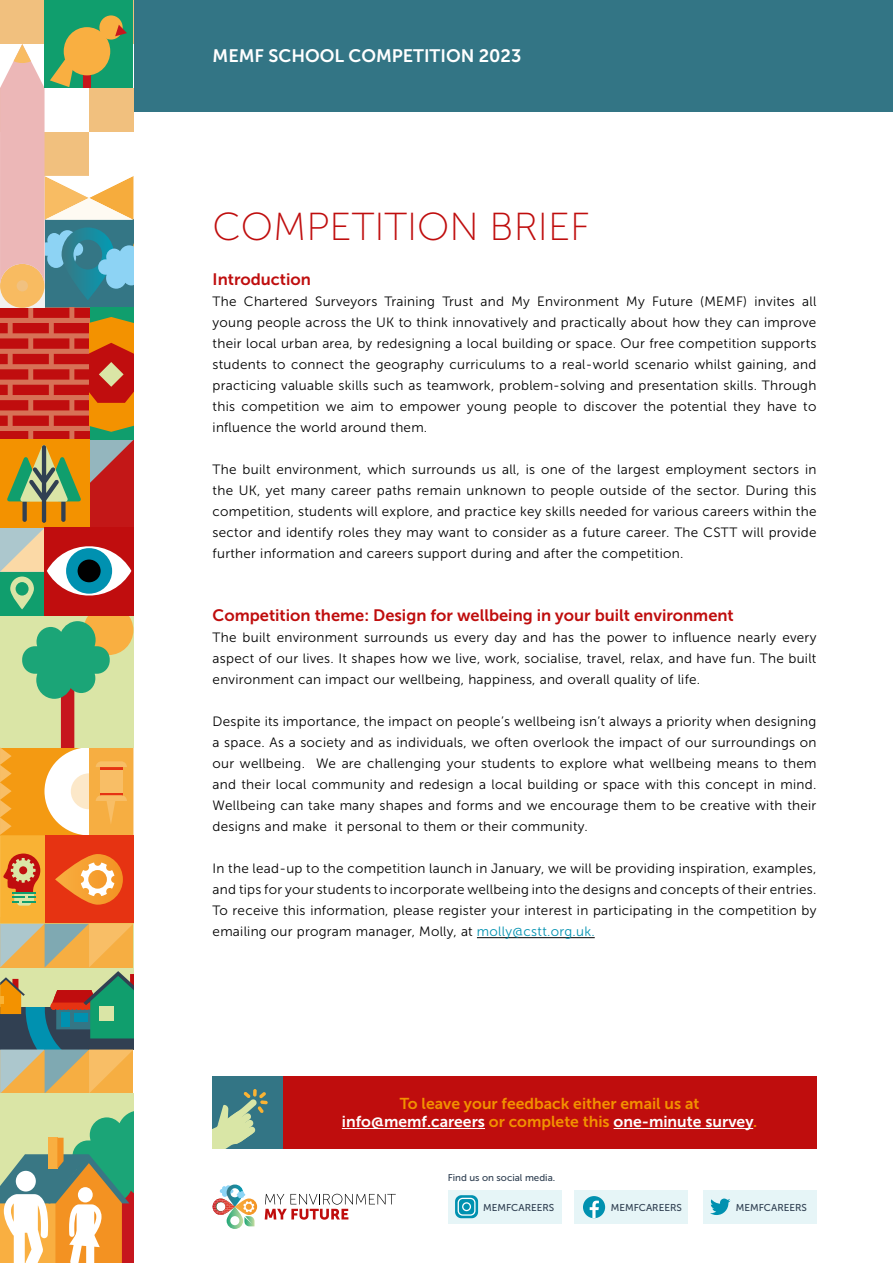
<style>
.page{position:relative;width:893px;height:1263px;background:#fff}
.page>*{position:absolute;margin:0;border:0;box-sizing:border-box;transform-origin:0 0}
.t1{font:39px "Museo Sans 100";color:#bf0d0d}
.t2{font:18px "Museo Sans 700";color:#fff}
.t3{font:16.5px "Museo Sans 700";color:#bf0d0d}
.t4{font:15.75px/18px "Museo Sans 700";color:#f29100;text-align:center}
.t5{font:13.5px/21px "Museo Sans 300";letter-spacing:.02em;color:#000;text-align:justify}
.t6{font:9.9px "Museo Sans 500";color:#304052}
.t7{font:9.75px "Museo Sans 500";color:#304052}
.s1{color:#0091b0}
.s2{color:#fff}
</style>
<div class="page">
<div style="left:134px;top:0;width:759px;height:111px;background:#337585"></div>
<img style="left:213px;top:1198px;width:7px;height:17px">
<img style="left:228px;top:1184px;width:13px;height:45px">
<img style="left:235px;top:1198px;width:22px;height:17px;border-radius:8px">
<svg style="left:220px;top:1185px;width:35px;height:41px"></svg>
<svg style="left:265px;top:1194px;width:131px;height:26px"></svg>
<div style="left:44px;top:220px;width:89px;height:88px;background:#347685"></div>
<div style="left:0;top:572px;width:45px;height:43px;background:#109e6d"></div>
<div style="left:0;top:0;width:45px;height:44px;background:#f1c07e"></div>
<div style="left:0;top:176px;width:45px;height:132px;background:#f1f1f1"></div>
<div style="left:0;top:264px;width:45px;height:44px;background:#f8bb61;border-radius:50%"></div>
<div style="left:45px;top:0;width:88px;height:88px;background:#109e6d"></div>
<div style="left:64px;top:27px;width:46px;height:48px;background:#f9af41;border-radius:50%"></div>
<div style="left:99px;top:15px;width:24px;height:25px;background:#f9af41;border-radius:50%"></div>
<svg style="left:115px;top:25px;width:12px;height:11px"></svg>
<svg style="left:0;top:44px;width:134px;height:256px"></svg>
<div style="left:45px;top:528px;width:88px;height:87px;background:#c00d0e"></div>
<svg style="left:0;top:308px;width:133px;height:301px;background:#be6039"></svg>
<div style="left:66px;top:548px;width:46px;height:46px;background:#0091b0;border-radius:50%"></div>
<div style="left:78px;top:559px;width:23px;height:23px;background:#000;border-radius:50%"></div>
<svg style="left:0;top:615px;width:133px;height:478px;background:#c0a76a"></svg>
<div style="left:0;top:1093px;width:134px;height:170px;background:#dae5a6"></div>
<svg style="left:0;top:1111px;width:134px;height:152px"></svg>
<div style="left:281px;top:1076px;width:535px;height:72px;background:#bf0d0d"></div>
<div style="left:213px;top:1076px;width:70px;height:72px;background:#337585"></div>
<svg style="left:213px;top:1089px;width:55px;height:59px"></svg>
<hr style="left:342px;top:1128px;width:143px;height:1px;background:#fff">
<hr style="left:614px;top:1128px;width:139px;height:1px;background:#fff">
<div style="left:448px;top:1190px;width:113px;height:34px;background:#e6f5f7"></div>
<div style="left:574px;top:1190px;width:114px;height:34px;background:#e6f5f7"></div>
<div style="left:703px;top:1190px;width:113px;height:34px;background:#e6f5f7"></div>
<svg style="left:455px;top:1195px;width:23px;height:23px"></svg>
<div style="left:583px;top:1196px;width:22px;height:22px;background:#0091b0;border-radius:50%"></div>
<svg style="left:590px;top:1200px;width:9px;height:18px"></svg>
<svg style="left:710px;top:1198px;width:20px;height:17px"></svg>
<hr style="left:477px;top:937px;width:118px;height:1px;background:#000">
<h2 class="t2" style="left:213px;top:46px;width:310px">MEMF SCHOOL COMPETITION 2023</h2>
<h1 class="t1" style="left:213px;top:206px;width:379px">COMPETITION BRIEF</h1>
<p class="t3" style="left:213px;top:270px;width:100px">Introduction</p>
<p class="t5" style="left:213px;top:291px;width:605px">The Chartered Surveyors Training Trust and My Environment My Future (MEMF) invites all young people across the UK to think innovatively and practically about how they can improve their local urban area, by redesigning a local building or space. Our free competition supports students to connect the geography curriculums to a real-world scenario whilst gaining, and practicing valuable skills such as teamwork, problem-solving and presentation skills. Through this competition we aim to empower young people to discover the potential they have to influence the world around them.</p>
<p class="t5" style="left:213px;top:459px;width:605px">The built environment, which surrounds us all, is one of the largest employment sectors in the UK, yet many career paths remain unknown to people outside of the sector. During this competition, students will explore, and practice key skills needed for various careers within the sector and identify roles they may want to consider as a future career. The CSTT will provide further information and careers support during and after the competition.</p>
<p class="t3" style="left:213px;top:606px;width:523px">Competition theme: Design for wellbeing in your built environment</p>
<p class="t5" style="left:213px;top:627px;width:605px">The built environment surrounds us every day and has the power to influence nearly every aspect of our lives. It shapes how we live, work, socialise, travel, relax, and have fun. The built environment can impact our wellbeing, happiness, and overall quality of life.</p>
<p class="t5" style="left:213px;top:711px;width:605px">Despite its importance, the impact on people’s wellbeing isn’t always a priority when designing a space. As a society and as individuals, we often overlook the impact of our surroundings on our wellbeing. We are challenging your students to explore what wellbeing means to them and their local community and redesign a local building or space with this concept in mind.<br>Wellbeing can take many shapes and forms and we encourage them to be creative with their designs and make it personal to them or their community.</p>
<p class="t5" style="left:213px;top:858px;width:605px">In the lead-up to the competition launch in January, we will be providing inspiration, examples, and tips for your students to incorporate wellbeing into the designs and concepts of their entries.<br>To receive this information, please register your interest in participating in the competition by emailing our program manager, Molly, at <span class="s1">molly@cstt.org.uk.</span></p>
<p class="t4" style="left:342px;top:1094px;width:417px">To leave your feedback either email us at <span class="s2">info@memf.careers</span> or complete this <span class="s2">one-minute survey</span>.</p>
<p class="t7" style="left:448px;top:1172px;width:109px">Find us on social media.</p>
<p class="t6" style="left:483px;top:1202px;width:73px">MEMFCAREERS</p>
<p class="t6" style="left:611px;top:1202px;width:73px">MEMFCAREERS</p>
<p class="t6" style="left:736px;top:1202px;width:73px">MEMFCAREERS</p>
</div>
